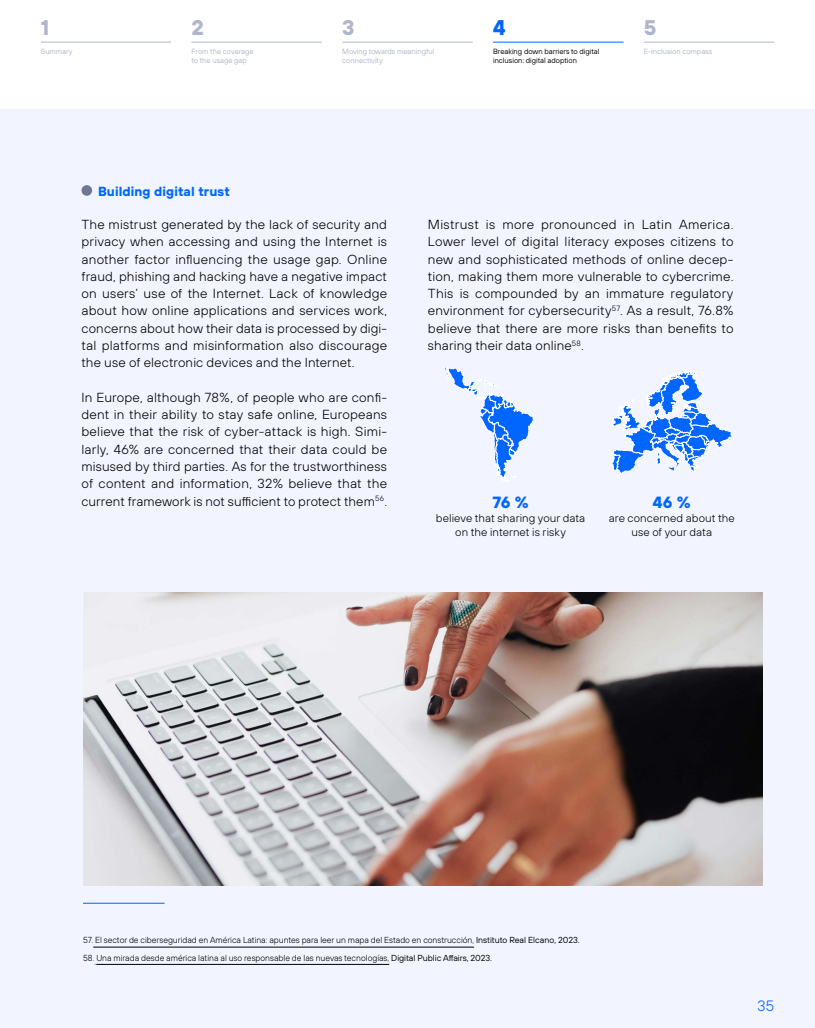
<style>
.page{position:relative;width:815px;height:1028px;background:#f2f4ff}
.page>*{position:absolute;margin:0;border:0;box-sizing:border-box;transform-origin:0 0}
.t1{font:700 21.25px "Tele Sans";color:#b0b6ca}
.t2{font:700 21.25px "Tele Sans";color:#06f}
.t3{font:700 16.25px "Tele Sans";color:#06f}
.t4{font:300 15px "Tele Sans";color:#06f}
.t5{font:300 13.12px/17.2px "Tele Sans";letter-spacing:.01em;color:#000;text-align:justify}
.t6{font:700 13.12px "Tele Sans";letter-spacing:.01em;color:#06f}
.t7{font:300 11.25px/13.8px "Tele Sans";letter-spacing:.005em;color:#000;text-align:center}
.t8{font:300 8.75px "Tele Sans";color:#000}
.t9{font:7.5px/9px "Tele Sans";color:#b0b6ca}
.t10{font:7.5px/9px "Tele Sans";color:#000}
.s1{font-weight:400}
</style>
<div class="page">
<div style="left:0;top:0;width:815px;height:108px;background:#fff"></div>
<hr style="left:41px;top:42px;width:130px;height:1px;background:#b0b6ca">
<hr style="left:192px;top:42px;width:130px;height:1px;background:#b0b6ca">
<hr style="left:342px;top:42px;width:131px;height:1px;background:#b0b6ca">
<hr style="left:644px;top:42px;width:130px;height:1px;background:#b0b6ca">
<div style="left:81px;top:185px;width:11px;height:11px;background:#6e7894;border-radius:50%"></div>
<hr style="left:93px;top:946px;width:381px;height:1px;background:#000">
<hr style="left:96px;top:964px;width:293px;height:1px;background:#000">
<hr style="left:83px;top:903px;width:82px;height:1px;background:#06f">
<svg style="left:611px;top:371px;width:121px;height:102px"></svg>
<svg style="left:445px;top:367px;width:88px;height:115px"></svg>
<img style="left:84px;top:592px;width:678px;height:293px">
<hr style="left:493px;top:42px;width:130px;height:1px;background:#06f">
<h1 class="t1" style="left:41px;top:13px;width:10px">1</h1>
<p class="t9" style="left:41px;top:47px;width:33px">Summary</p>
<h1 class="t1" style="left:192px;top:13px;width:14px">2</h1>
<p class="t9" style="left:192px;top:47px;width:64px">From the coverage to the usage gap</p>
<h1 class="t1" style="left:342px;top:13px;width:14px">3</h1>
<p class="t9" style="left:342px;top:47px;width:94px">Moving towards meaningful connectivity</p>
<p class="t2" style="left:493px;top:13px;width:14px">4</p>
<p class="t10" style="left:493px;top:47px;width:108px">Breaking down barriers to digital inclusion: digital adoption</p>
<h1 class="t1" style="left:644px;top:13px;width:14px">5</h1>
<p class="t9" style="left:644px;top:47px;width:70px">E-inclusion compass</p>
<p class="t6" style="left:98px;top:182px;width:133px">Building digital trust</p>
<p class="t5" style="left:81px;top:215px;width:307px">The mistrust generated by the lack of security and privacy when accessing and using the Internet is another factor influencing the usage gap. Online fraud, phishing and hacking have a negative impact on users’ use of the Internet. Lack of knowledge about how online applications and services work, concerns about how their data is processed by digi&shy;tal platforms and misinformation also discourage the use of electronic devices and the Internet.</p>
<p class="t5" style="left:81px;top:388px;width:307px">In Europe, although 78%, of people who are confi&shy;dent in their ability to stay safe online, Europeans believe that the risk of cyber-attack is high. Simi&shy;larly, 46% are concerned that their data could be misused by third parties. As for the trustworthiness of content and information, 32% believe that the current framework is not sufficient to protect them<sup>56</sup>.</p>
<p class="t5" style="left:428px;top:215px;width:307px">Mistrust is more pronounced in Latin America.<br>Lower level of digital literacy exposes citizens to new and sophisticated methods of online decep&shy;tion, making them more vulnerable to cybercrime.<br>This is compounded by an immature regulatory environment for cybersecurity<sup>57</sup>. As a result, 76.8% believe that there are more risks than benefits to sharing their data online<sup>58</sup>.</p>
<p class="t3" style="left:492px;top:492px;width:38px">76 %</p>
<p class="t7" style="left:436px;top:511px;width:151px">believe that sharing your data on the internet is risky</p>
<p class="t3" style="left:653px;top:492px;width:40px">46 %</p>
<p class="t7" style="left:609px;top:511px;width:127px">are concerned about the use of your data</p>
<p class="t8" style="left:83px;top:934px;width:498px">57. El sector de ciberseguridad en América Latina: apuntes para leer un mapa del Estado en construcción, <span class="s1">Instituto Real Elcano, 2023.</span></p>
<p class="t8" style="left:83px;top:952px;width:411px">58. Una mirada desde américa latina al uso responsable de las nuevas tecnologías, <span class="s1">Digital Public Affairs, 2023.</span></p>
<p class="t4" style="left:758px;top:996px;width:18px">35</p>
</div>
